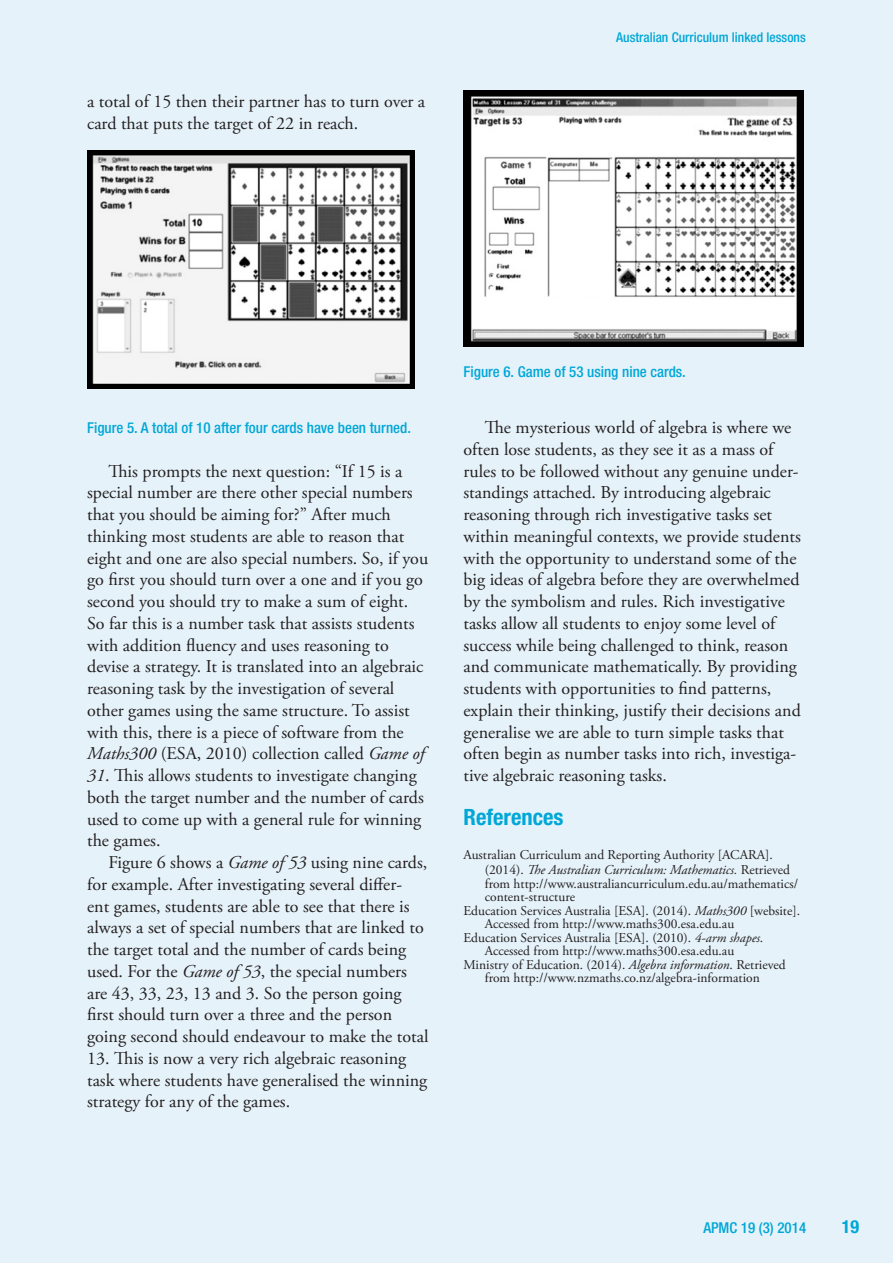
<style>
.page{position:relative;width:893px;height:1263px;background:#e5f2f9}
.page>*{position:absolute;margin:0;border:0;box-sizing:border-box;transform-origin:0 0}
.t1{font:700 condensed 22.5px "Helvetica Neue";color:#00a7d7}
.t2{font:18px/21.8px "Adobe Garamond Pro";color:#231f20}
.t3{font:700 condensed 18px "Helvetica Neue";color:#00a7d7}
.t4{font:500 condensed 15px "Helvetica Neue";color:#00a7d7}
.t5{font:13.5px/15px "Adobe Garamond Pro";color:#231f20}
.t6{font:500 condensed 13.5px "Helvetica Neue";color:#00a7d7}
.s1{font-style:italic}
</style>
<div class="page">
<img style="left:87px;top:150px;width:328px;height:239px">
<img style="left:463px;top:91px;width:341px;height:255px">
<p class="t2" style="left:87px;top:91px;width:340px">a total of 15 then their partner has to turn over a card that puts the target of 22 in reach.</p>
<p class="t6" style="left:616px;top:30px;width:191px">Australian Curriculum linked lessons</p>
<p class="t4" style="left:87px;top:418px;width:325px">Figure 5. A total of 10 after four cards have been turned.</p>
<p class="t2" style="left:87px;top:461px;width:343px;text-indent:21px">This prompts the next question: “If 15 is a special number are there other special numbers that you should be aiming for?” After much thinking most students are able to reason that eight and one are also special numbers. So, if you go first you should turn over a one and if you go second you should try to make a sum of eight.<br>So far this is a number task that assists students with addition fluency and uses reasoning to devise a strategy. It is translated into an algebraic reasoning task by the investigation of several other games using the same structure. To assist with this, there is a piece of software from the <span class="s1">Maths300</span> (ESA, 2010) collection called <span class="s1">Game of</span></p>
<p class="t2" style="left:87px;top:765px;width:338px"><span class="s1">31</span>. This allows students to investigate changing both the target number and the number of cards used to come up with a general rule for winning the games.</p>
<p class="t2" style="left:87px;top:852px;width:343px;text-indent:21px">Figure 6 shows a <span class="s1">Game of 53</span> using nine cards, for example. After investigating several differ&shy;ent games, students are able to see that there is always a set of special numbers that are linked to the target total and the number of cards being used. For the <span class="s1">Game of 53</span>, the special numbers are 43, 33, 23, 13 and 3. So the person going first should turn over a three and the person going second should endeavour to make the total</p>
<p class="t2" style="left:87px;top:1048px;width:342px">13. This is now a very rich algebraic reasoning task where students have generalised the winning strategy for any of the games.</p>
<p class="t4" style="left:463px;top:363px;width:224px">Figure 6. Game of 53 using nine cards.</p>
<p class="t2" style="left:463px;top:417px;width:339px;text-indent:21px">The mysterious world of algebra is where we often lose students, as they see it as a mass of rules to be followed without any genuine under&shy;standings attached. By introducing algebraic reasoning through rich investigative tasks set within meaningful contexts, we provide students with the opportunity to understand some of the big ideas of algebra before they are overwhelmed by the symbolism and rules. Rich investigative tasks allow all students to enjoy some level of success while being challenged to think, reason and communicate mathematically. By providing students with opportunities to find patterns, explain their thinking, justify their decisions and generalise we are able to turn simple tasks that often begin as number tasks into rich, investiga&shy;tive algebraic reasoning tasks.</p>
<p class="t1" style="left:463px;top:803px;width:101px">References</p>
<p class="t5" style="left:485px;top:848px;width:307px;text-indent:-21px">Australian Curriculum and Reporting Authority [ACARA]. (2014). <span class="s1">The Australian Curriculum: Mathematics.</span> Retrieved</p>
<p class="t5" style="left:485px;top:876px;width:315px">from http://www.australiancurriculum.edu.au/mathematics/</p>
<p class="t5" style="left:485px;top:890px;width:92px">content-structure</p>
<p class="t5" style="left:463px;top:903px;width:338px">Education Services Australia [ESA]. (2014). <span class="s1">Maths300</span> [website].</p>
<p class="t5" style="left:485px;top:917px;width:251px">Accessed from http://www.maths300.esa.edu.au</p>
<p class="t5" style="left:463px;top:930px;width:301px">Education Services Australia [ESA]. (2010). <span class="s1">4-arm shapes</span>.</p>
<p class="t5" style="left:485px;top:944px;width:251px">Accessed from http://www.maths300.esa.edu.au</p>
<p class="t5" style="left:463px;top:957px;width:324px">Ministry of Education. (2014). <span class="s1">Algebra information</span>. Retrieved</p>
<p class="t5" style="left:485px;top:971px;width:277px">from http://www.nzmaths.co.nz/algebra-information</p>
<p class="t4" style="left:703px;top:1219px;width:104px">APMC 19 (3) 2014</p>
<p class="t3" style="left:842px;top:1216px;width:19px">19</p>
</div>
